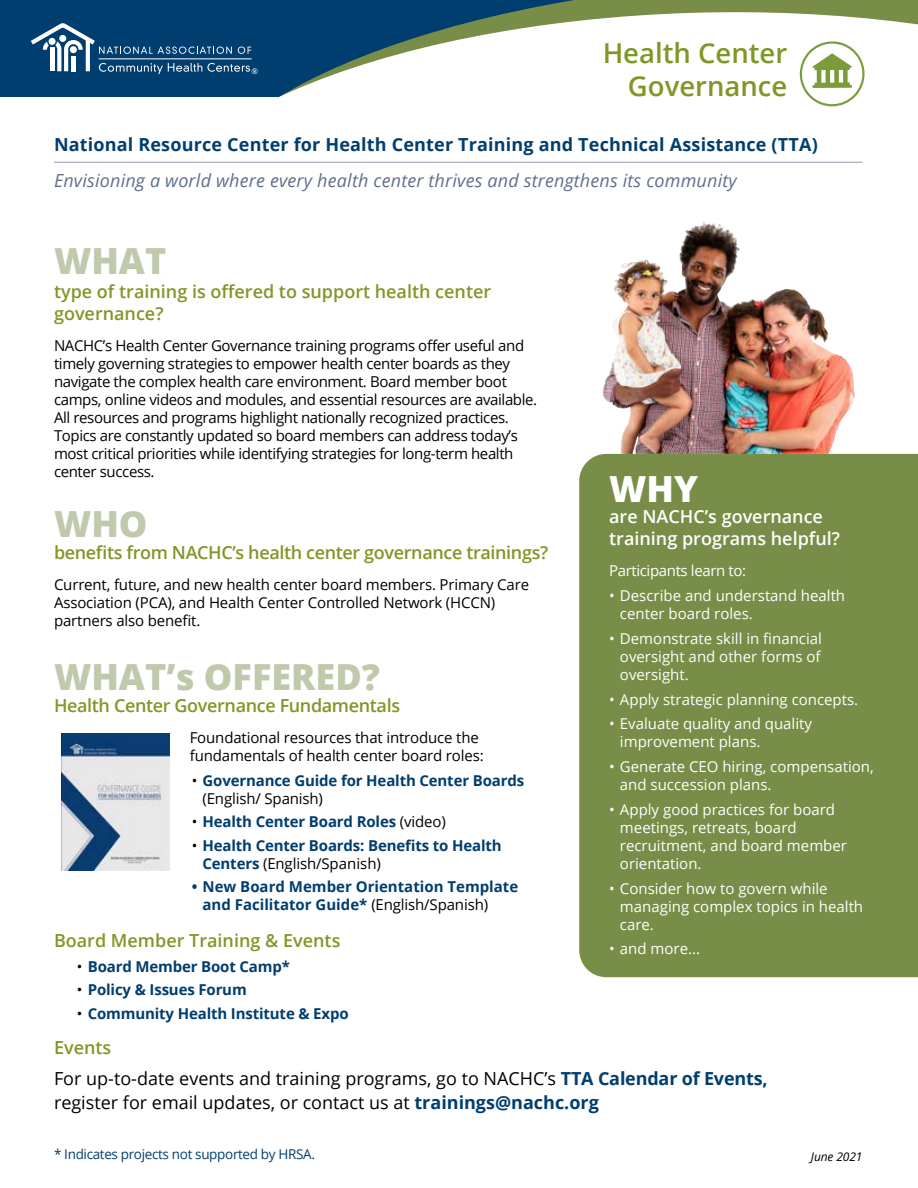
<style>
.page{position:relative;width:918px;height:1188px;background:#fff}
.page>*{position:absolute;margin:0;border:0;box-sizing:border-box;transform-origin:0 0}
.t1{font:800 36px "Open Sans";color:#c0c9ac}
.t2{font:800 36px "Open Sans";color:#fff}
.t3{font:600 27.45px/33px "Open Sans";color:#809726;text-align:right}
.Text{font:18px/24px "Open Sans";color:#000}
.C_head{font:600 18px "Open Sans";letter-spacing:-.02em;color:#809726}
.C_head-2{font:600 18px/21.6px "Open Sans";color:#809726}
.t4{font:700 18px "Open Sans";letter-spacing:.01em;color:#003e6f}
.t5{font:italic 18px "Open Sans";letter-spacing:.01em;color:#606f8b}
.t6{font:600 18px/21.6px "Open Sans";color:#fff}
.Text-2{font:15px/18px "Open Sans";letter-spacing:-.025em;color:#000}
.Text-3{font:15px/18px "Open Sans";color:#fff}
.t7{font:700 15px/18px "Open Sans";letter-spacing:-.01em;color:#003e6f}
.Text-4{font:15px "Open Sans";letter-spacing:-.025em;color:#fff}
.Text-5{font:13.5px "Open Sans";letter-spacing:-.025em;color:#003e6f}
.t8{font:italic 12px "Open Sans";letter-spacing:-.01em;color:#000}
.t9{font:7.95px "Open Sans";color:#fff}
.s1{font-weight:400;color:#000}
.s2{font-weight:700;color:#003e6f}
</style>
<div class="page">
<div style="left:0;top:0;width:918px;height:97px;background:#003e6f"></div>
<svg style="left:78px;top:0;width:840px;height:454px"></svg>
<svg style="left:31px;top:23px;width:220px;height:51px"></svg>
<hr style="left:99px;top:59px;width:153px;height:1px;background:#fff">
<hr style="left:54px;top:162px;width:808px;height:1px;background:#929aaa">
<div style="left:579px;top:454px;width:339px;height:523px;background:#788d48"></div>
<img style="left:62px;top:733px;width:107px;height:137px">
<svg style="left:649px;top:28px;width:239px;height:79px;background:#f6f8f2"></svg>
<img style="left:679px;top:223px;width:24px;height:33px">
<p class="t9" style="left:252px;top:65px;width:8px">®</p>
<p class="t3" style="left:603px;top:36px;width:186px">Health Center<br>Governance</p>
<p class="t4" style="left:54px;top:132px;width:765px">National Resource Center for Health Center Training and Technical Assistance (TTA)</p>
<p class="t5" style="left:54px;top:168px;width:684px">Envisioning a world where every health center thrives and strengthens its community</p>
<p class="t1" style="left:54px;top:234px;width:114px">WHAT</p>
<p class="C_head-2" style="left:54px;top:281px;width:439px">type of training is offered to support health center governance?</p>
<p class="Text-2" style="left:54px;top:336px;width:485px">NACHC’s Health Center Governance training programs offer useful and timely governing strategies to empower health center boards as they navigate the complex health care environment. Board member boot camps, online videos and modules, and essential resources are available.<br>All resources and programs highlight nationally recognized practices.<br>Topics are constantly updated so board members can address today’s most critical priorities while identifying strategies for long-term health center success.</p>
<p class="t1" style="left:54px;top:497px;width:95px">WHO</p>
<p class="C_head" style="left:54px;top:540px;width:496px">benefits from NACHC’s health center governance trainings?</p>
<p class="Text-2" style="left:54px;top:576px;width:477px">Current, future, and new health center board members. Primary Care<br>Association (PCA), and Health Center Controlled Network (HCCN) partners also benefit.</p>
<p class="t1" style="left:54px;top:650px;width:327px">WHAT’s OFFERED?</p>
<p class="C_head" style="left:54px;top:693px;width:348px">Health Center Governance Fundamentals</p>
<p class="Text-2" style="left:190px;top:728px;width:295px">Foundational resources that introduce the fundamentals of health center board roles:</p>
<p class="t7" style="left:202px;top:771px;width:323px;text-indent:-11px"><span class="s1">•</span> Governance Guide for Health Center Boards <span class="s1">(English/ Spanish)</span></p>
<p class="t7" style="left:192px;top:812px;width:256px"><span class="s1">•</span> Health Center Board Roles <span class="s1">(video)</span></p>
<p class="t7" style="left:202px;top:836px;width:301px;text-indent:-11px"><span class="s1">•</span> Health Center Boards: Benefits to Health<br>Centers <span class="s1">(English/Spanish)</span></p>
<p class="t7" style="left:202px;top:877px;width:317px;text-indent:-11px">• New Board Member Orientation Template and Facilitator Guide* <span class="s1">(English/Spanish)</span></p>
<p class="C_head-2" style="left:54px;top:929px;width:288px">Board Member Training &amp; Events</p>
<p class="t7" style="left:77px;top:957px;width:215px"><span class="s1">•</span> Board Member Boot Camp*</p>
<p class="t7" style="left:77px;top:980px;width:171px"><span class="s1">•</span> Policy &amp; Issues Forum</p>
<p class="t7" style="left:77px;top:1004px;width:273px"><span class="s1">•</span> Community Health Institute &amp; Expo</p>
<p class="t2" style="left:609px;top:461px;width:90px">WHY</p>
<p class="t6" style="left:609px;top:506px;width:232px">are NACHC’s governance training programs helpful?</p>
<p class="Text-4" style="left:609px;top:561px;width:138px">Participants learn to:</p>
<p class="Text-3" style="left:620px;top:586px;width:227px;text-indent:-11px">• Describe and understand health center board roles.</p>
<p class="Text-3" style="left:620px;top:629px;width:204px;text-align:justify;text-indent:-11px">• Demonstrate skill in financial oversight and other forms of oversight.</p>
<p class="Text-3" style="left:609px;top:690px;width:251px">• Apply strategic planning concepts.</p>
<p class="Text-3" style="left:620px;top:714px;width:194px;text-indent:-11px">• Evaluate quality and quality improvement plans.</p>
<p class="Text-3" style="left:620px;top:757px;width:255px;text-indent:-11px">• Generate CEO hiring, compensation, and succession plans.</p>
<p class="Text-3" style="left:620px;top:800px;width:229px;text-indent:-11px">• Apply good practices for board meetings, retreats, board recruitment, and board member orientation.</p>
<p class="Text-3" style="left:620px;top:879px;width:245px;text-indent:-11px">• Consider how to govern while managing complex topics in health care.</p>
<p class="Text-3" style="left:609px;top:939px;width:92px">• and more...</p>
<p class="C_head" style="left:54px;top:1036px;width:59px">Events</p>
<p class="Text" style="left:54px;top:1066px;width:715px">For up-to-date events and training programs, go to NACHC’s <span class="s2">TTA Calendar of Events, </span>register for email updates, or contact us at <span class="s2">trainings@nachc.org</span></p>
<p class="Text-5" style="left:54px;top:1145px;width:263px">* Indicates projects not supported by HRSA.</p>
<p class="t8" style="left:811px;top:1148px;width:53px">June 2021</p>
</div>
